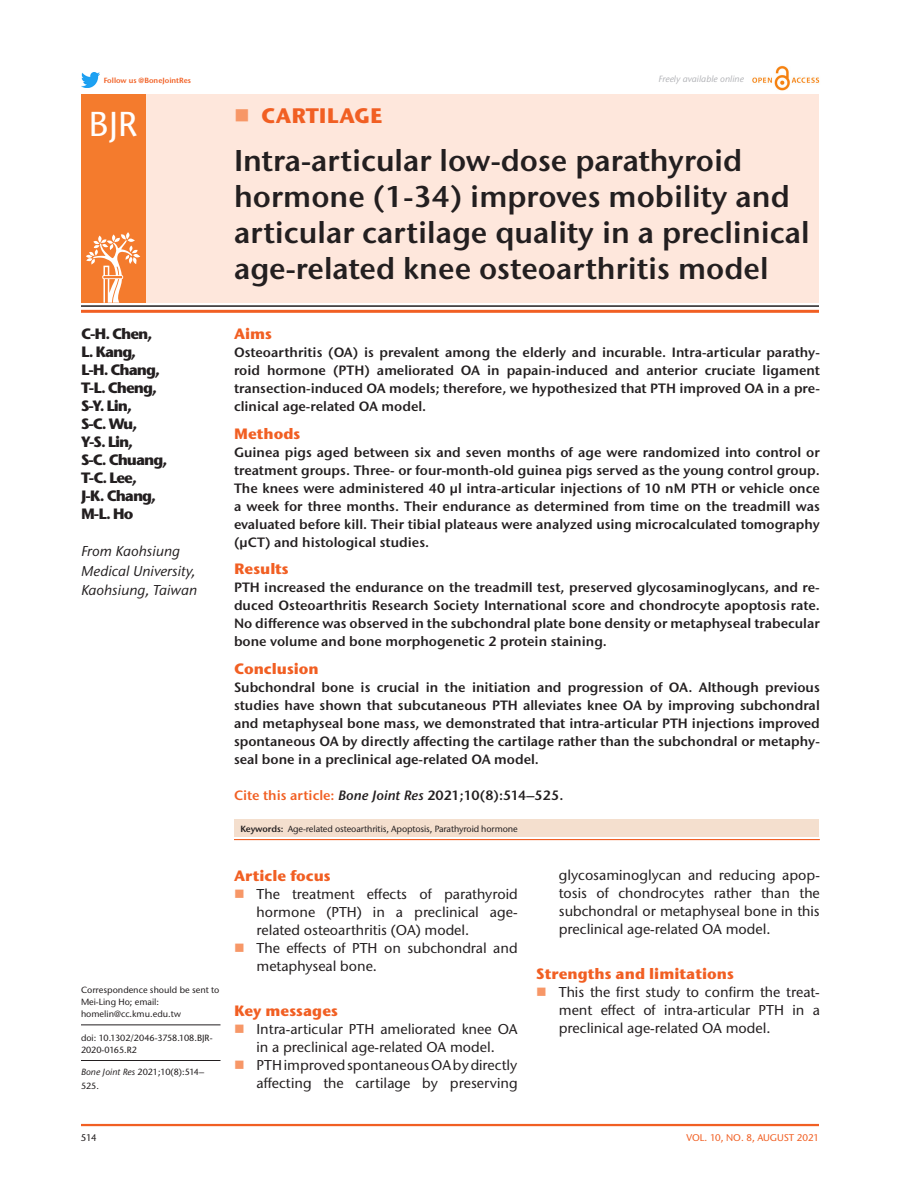
<style>
.page{position:relative;width:918px;height:1188px;background:#fff}
.page>*{position:absolute;margin:0;border:0;box-sizing:border-box;transform-origin:0 0}
.t1{font:500 34.5px "Stone Sans ITC Pro";color:#fff}
.t2{font:600 30px/36px "Stone Sans ITC Pro";color:#231f20}
.t3{font:700 21px "Stone Sans ITC Pro";color:#f15f23}
.t4{font:700 15px/18px "Stone Sans ITC Pro";letter-spacing:-.07em;color:#231f20}
.t5{font:700 15px "Stone Sans ITC Pro";color:#f15f23}
.t6{font:500 14.25px/18px "Stone Sans ITC Pro";color:#231f20}
.t7{font:italic 500 14.25px/19.5px "Stone Sans ITC Pro";color:#231f20}
.t8{font:600 13.5px/18px "Stone Sans ITC Pro";color:#231f20;text-align:justify}
.t9{font:500 9.75px "Stone Sans ITC Pro";color:#f15f23}
.t10{font:500 9.75px "Stone Sans ITC Pro";color:#231f20}
.t11{font:500 9px/12px "Stone Sans ITC Pro";color:#231f20}
.t12{font:italic 500 9px "Stone Sans ITC Pro";color:#b2b3b7}
.t13{font:600 7.5px "Stone Sans ITC Pro";color:#f15f23}
.s1{font-style:italic}
.s2{color:#f15f23}
.s3{font-weight:600}
</style>
<div class="page">
<hr style="left:81px;top:1124px;width:738px;height:2px;background:#f15f23">
<img style="left:81px;top:73px;width:18px;height:14px">
<img style="left:752px;top:65px;width:68px;height:26px">
<div style="left:234px;top:819px;width:585px;height:18px;background:#f4dfce"></div>
<hr style="left:81px;top:305px;width:738px;height:2px;background:#231f20">
<hr style="left:81px;top:310px;width:738px;height:3px;background:#f15f23">
<div style="left:81px;top:94px;width:738px;height:209px;background:#fee7dc"></div>
<div style="left:81px;top:94px;width:64px;height:209px;background:#f47b2d"></div>
<svg style="left:86px;top:232px;width:54px;height:71px"></svg>
<hr style="left:81px;top:1024px;width:139px;height:1px;background:#231f20">
<hr style="left:81px;top:1060px;width:139px;height:1px;background:#231f20">
<hr style="left:234px;top:839px;width:586px;height:1px;background:#f15f23">
<p class="t13" style="left:104px;top:75px;width:89px">Follow us @BoneJointRes</p>
<p class="t12" style="left:658px;top:73px;width:87px">Freely available online</p>
<h1 class="t1" style="left:89px;top:103px;width:50px">BJR</h1>
<h3 class="t3" style="left:261px;top:102px;width:123px">CARTILAGE</h3>
<h2 class="t2" style="left:234px;top:143px;width:577px">Intra-articular low-dose parathyroid hormone (1-34) improves mobility and articular cartilage quality in a preclinical age-related knee osteoarthritis model</h2>
<p class="t4" style="left:81px;top:325px;width:88px">C-H. Chen,<br>L. Kang,<br>L-H. Chang,<br>T-L. Cheng,<br>S-Y. Lin,<br>S-C. Wu,<br>Y-S. Lin,<br>S-C. Chuang,<br>T-C. Lee,<br>J-K. Chang,<br>M-L. Ho</p>
<p class="t7" style="left:81px;top:542px;width:118px">From Kaohsiung<br>Medical University,<br>Kaohsiung, Taiwan</p>
<p class="t11" style="left:81px;top:984px;width:140px">Correspondence should be sent to<br>Mei-Ling Ho; email: homelin@cc.kmu.edu.tw</p>
<p class="t11" style="left:81px;top:1032px;width:133px">doi: 10.1302/2046-3758.108.BJR-<br>2020-0165.R2</p>
<p class="t11" style="left:81px;top:1066px;width:125px;line-height:13.5px"><span class="s1">Bone Joint Res</span> 2021;10(8):514–<br>525.</p>
<p class="t5" style="left:234px;top:324px;width:39px">Aims</p>
<p class="t8" style="left:234px;top:343px;width:587px">Osteoarthritis (OA) is prevalent among the elderly and incurable. Intra-articular parathy&shy;roid hormone (PTH) ameliorated OA in papain-induced and anterior cruciate ligament transection-induced OA models; therefore, we hypothesized that PTH improved OA in a pre&shy;clinical age-related OA model.</p>
<p class="t5" style="left:234px;top:424px;width:68px">Methods</p>
<p class="t8" style="left:234px;top:443px;width:587px">Guinea pigs aged between six and seven months of age were randomized into control or treatment groups. Three- or four-month-old guinea pigs served as the young control group.<br>The knees were administered 40 μl intra-articular injections of 10 nM PTH or vehicle once a week for three months. Their endurance as determined from time on the treadmill was evaluated before kill. Their tibial plateaus were analyzed using microcalculated tomography (μCT) and histological studies.</p>
<p class="t5" style="left:234px;top:559px;width:56px">Results</p>
<p class="t8" style="left:234px;top:579px;width:587px">PTH increased the endurance on the treadmill test, preserved glycosaminoglycans, and re&shy;duced Osteoarthritis Research Society International score and chondrocyte apoptosis rate.<br>No difference was observed in the subchondral plate bone density or metaphyseal trabecular bone volume and bone morphogenetic 2 protein staining.</p>
<p class="t5" style="left:234px;top:659px;width:86px">Conclusion</p>
<p class="t8" style="left:234px;top:678px;width:587px">Subchondral bone is crucial in the initiation and progression of OA. Although previous studies have shown that subcutaneous PTH alleviates knee OA by improving subchondral and metaphyseal bone mass, we demonstrated that intra-articular PTH injections improved spontaneous OA by directly affecting the cartilage rather than the subchondral or metaphy&shy;seal bone in a preclinical age-related OA model.</p>
<p class="t8" style="left:234px;top:786px;width:331px"><span class="s2">Cite this article:</span> <span class="s1">Bone Joint Res</span> 2021;10(8):514–525.</p>
<p class="t11" style="left:240px;top:822px;width:279px"><span class="s3">Keywords:</span> Age-related osteoarthritis, Apoptosis, Parathyroid hormone</p>
<p class="t5" style="left:234px;top:866px;width:98px">Article focus</p>
<p class="t6" style="left:257px;top:885px;width:263px">The treatment effects of parathyroid hormone (PTH) in a preclinical age&shy;related osteoarthritis (OA) model.<br>The effects of PTH on subchondral and metaphyseal bone.</p>
<p class="t5" style="left:234px;top:1001px;width:105px">Key messages</p>
<p class="t6" style="left:257px;top:1020px;width:263px">Intra-articular PTH ameliorated knee OA in a preclinical age-related OA model.<br>PTH improved spontaneous OA by directly affecting the cartilage by preserving</p>
<p class="t6" style="left:559px;top:866px;width:263px;text-align:justify">glycosaminoglycan and reducing apop&shy;tosis of chondrocytes rather than the subchondral or metaphyseal bone in this preclinical age-related OA model.</p>
<p class="t5" style="left:536px;top:964px;width:199px">Strengths and limitations</p>
<p class="t6" style="left:559px;top:983px;width:263px;text-align:justify">This the first study to confirm the treat&shy;ment effect of intra-articular PTH in a preclinical age-related OA model.</p>
<p class="t10" style="left:81px;top:1132px;width:17px">514</p>
<p class="t9" style="left:686px;top:1132px;width:134px">VOL. 10, NO. 8, AUGUST 2021</p>
</div>
